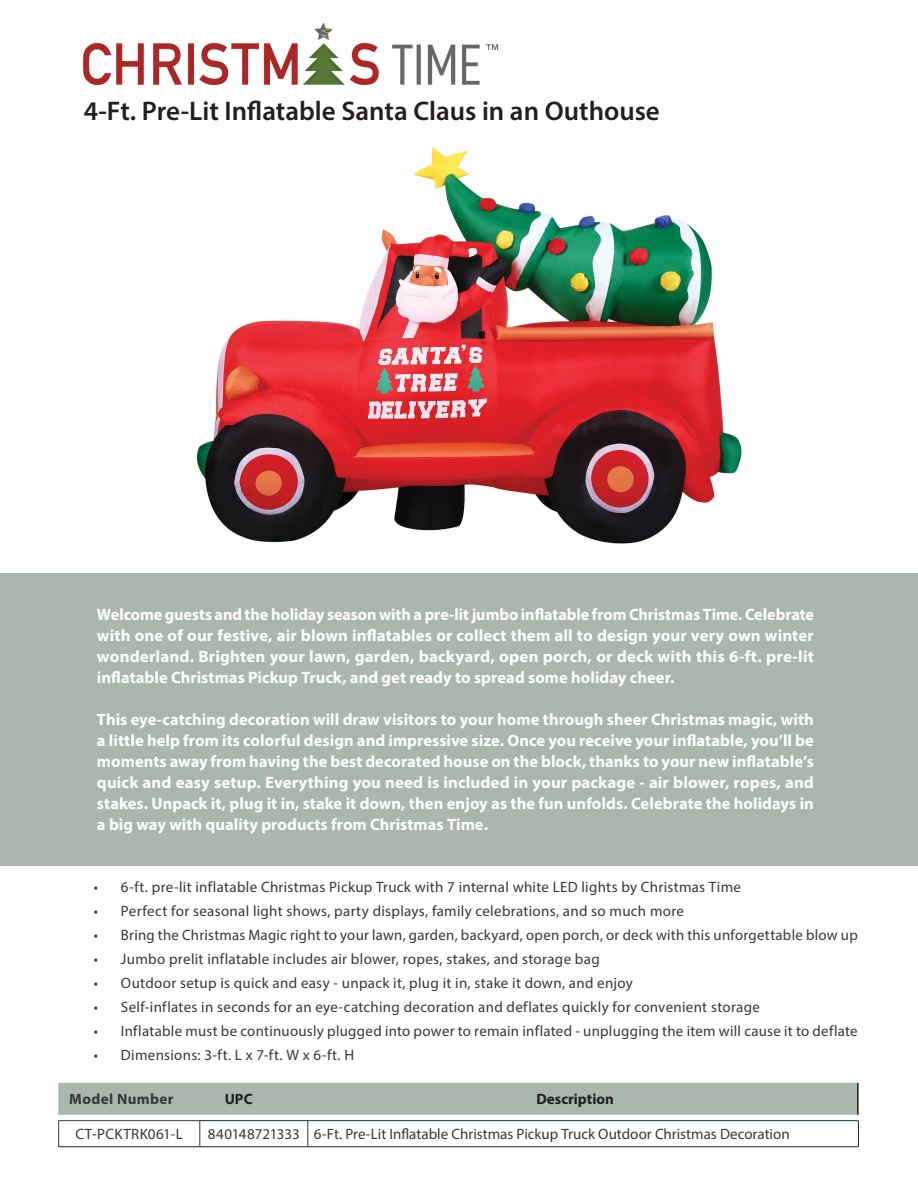
<style>
.page{position:relative;width:918px;height:1188px;background:#fff}
.page>*{position:absolute;margin:0;border:0;box-sizing:border-box;transform-origin:0 0}
.t1{font:600 27px "Myriad Pro";color:#231f20}
.New_Justification{font:700 16.5px/21px "Myriad Pro";color:#fff;text-align:justify}
.New_Justification-2{font:15px "Myriad Pro";letter-spacing:.02em;color:#383838}
.New_Justification-3{font:15px "Myriad Pro";color:#383838}
.t2{font:700 15px "Myriad Pro";color:#231f20}
.New_Justification-4{font:15px "Myriad Pro";letter-spacing:-.005em;color:#383838}
.New_Justification-5{font:700 15px "Myriad Pro";letter-spacing:.03em;color:#383838}
</style>
<div class="page">
<div style="left:0;top:574px;width:918px;height:292px;background:#aab7ac"></div>
<img style="left:196px;top:84px;width:546px;height:460px">
<img style="left:84px;top:24px;width:415px;height:60px">
<svg style="left:200px;top:1121px;width:1px;height:25px"></svg>
<svg style="left:308px;top:1121px;width:1px;height:25px"></svg>
<svg style="left:858px;top:1121px;width:1px;height:25px"></svg>
<hr style="left:58px;top:1120px;width:142px;height:1px;background:#383838">
<svg style="left:58px;top:1121px;width:1px;height:25px"></svg>
<hr style="left:200px;top:1120px;width:108px;height:1px;background:#0b3341">
<hr style="left:308px;top:1120px;width:551px;height:1px;background:#0b3341">
<hr style="left:58px;top:1146px;width:142px;height:1px;background:#231f20">
<hr style="left:200px;top:1146px;width:108px;height:1px;background:#231f20">
<hr style="left:308px;top:1146px;width:551px;height:1px;background:#231f20">
<div style="left:58px;top:1083px;width:799px;height:32px;background:#aab7ac"></div>
<hr style="left:857px;top:1083px;width:2px;height:32px;background:#231f20">
<p class="t1" style="left:84px;top:94px;width:577px">4-Ft. Pre-Lit Inflatable Santa Claus in an Outhouse</p>
<p class="New_Justification" style="left:97px;top:603px;width:719px">Welcome guests and the holiday season with a pre-lit jumbo inflatable from Christmas Time. Celebrate with one of our festive, air blown inflatables or collect them all to design your very own winter wonderland. Brighten your lawn, garden, backyard, open porch, or deck with this 6-ft. pre-lit inflatable Christmas Pickup Truck, and get ready to spread some holiday cheer.</p>
<p class="New_Justification" style="left:97px;top:708px;width:718px">This eye-catching decoration will draw visitors to your home through sheer Christmas magic, with a little help from its colorful design and impressive size. Once you receive your inflatable, you’ll be moments away from having the best decorated house on the block, thanks to your new inflatable’s quick and easy setup. Everything you need is included in your package - air blower, ropes, and stakes. Unpack it, plug it in, stake it down, then enjoy as the fun unfolds. Celebrate the holidays in a big way with quality products from Christmas Time.</p>
<p class="New_Justification-2" style="left:94px;top:877px;width:649px">• 6-ft. pre-lit inflatable Christmas Pickup Truck with 7 internal white LED lights by Christmas Time</p>
<p class="New_Justification-2" style="left:94px;top:901px;width:592px">• Perfect for seasonal light shows, party displays, family celebrations, and so much more</p>
<p class="New_Justification-2" style="left:94px;top:925px;width:765px">• Bring the Christmas Magic right to your lawn, garden, backyard, open porch, or deck with this unforgettable blow up</p>
<p class="New_Justification-2" style="left:94px;top:949px;width:507px">• Jumbo prelit inflatable includes air blower, ropes, stakes, and storage bag</p>
<p class="New_Justification-2" style="left:94px;top:973px;width:541px">• Outdoor setup is quick and easy - unpack it, plug it in, stake it down, and enjoy</p>
<p class="New_Justification-2" style="left:94px;top:997px;width:668px">• Self-inflates in seconds for an eye-catching decoration and deflates quickly for convenient storage</p>
<p class="New_Justification-2" style="left:94px;top:1021px;width:765px">• Inflatable must be continuously plugged into power to remain inflated - unplugging the item will cause it to deflate</p>
<p class="New_Justification-2" style="left:94px;top:1045px;width:262px">• Dimensions: 3-ft. L x 7-ft. W x 6-ft. H</p>
<p class="New_Justification-5" style="left:69px;top:1090px;width:106px">Model Number</p>
<p class="t2" style="left:225px;top:1090px;width:29px">UPC</p>
<p class="t2" style="left:537px;top:1090px;width:79px">Description</p>
<p class="New_Justification-2" style="left:76px;top:1125px;width:109px">CT-PCKTRK061-L</p>
<p class="New_Justification-4" style="left:208px;top:1125px;width:93px">840148721333</p>
<p class="New_Justification-3" style="left:314px;top:1125px;width:477px">6-Ft. Pre-Lit Inflatable Christmas Pickup Truck Outdoor Christmas Decoration</p>
</div>
